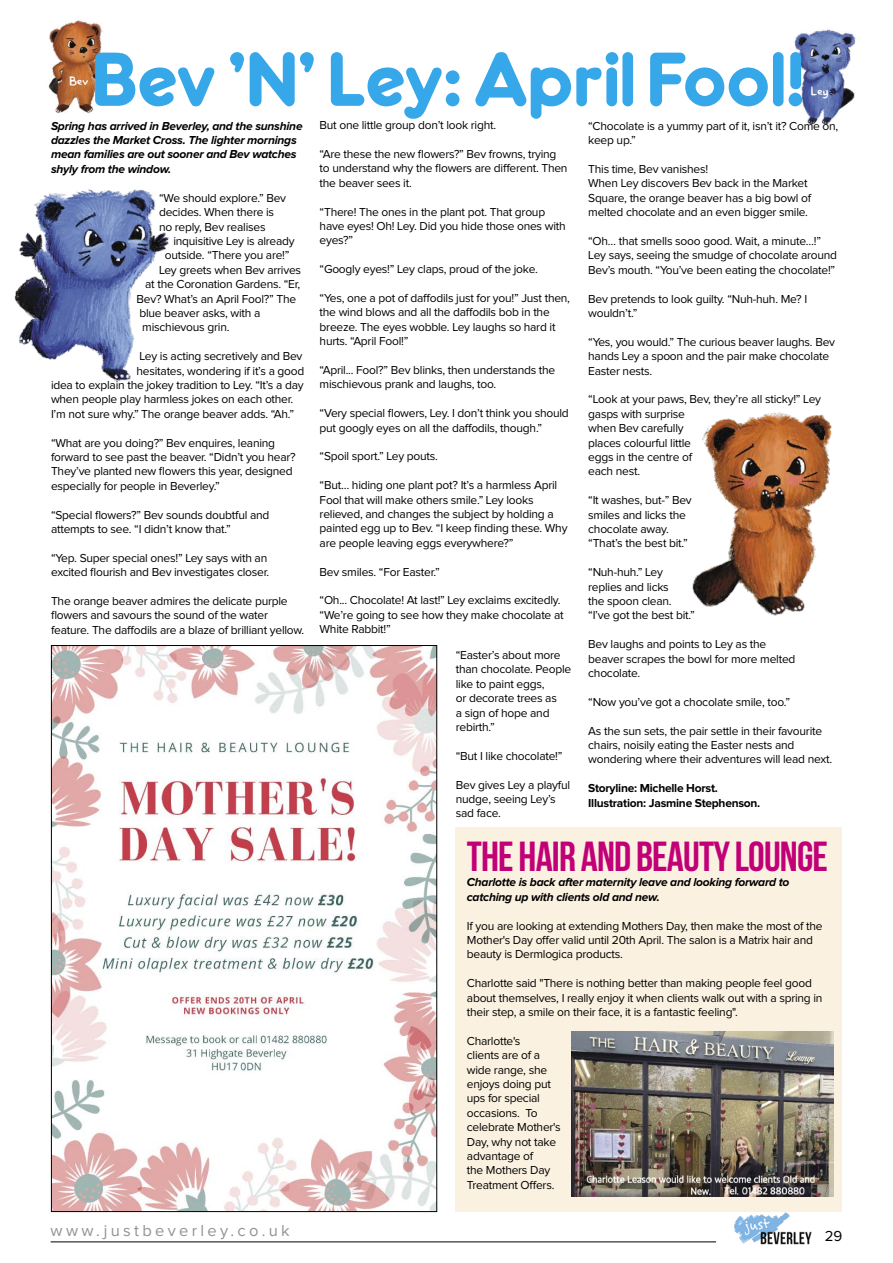
<style>
.page{position:relative;width:893px;height:1263px;background:#fff}
.page>*{position:absolute;margin:0;border:0;box-sizing:border-box;transform-origin:0 0}
.t1{font:500 67.5px "OPTI Frankfurter";color:#36a7e9}
.t2{font:42px "Bebas Neue";letter-spacing:-.02em;color:#c10077}
.t3{font:18px "Homer Simpson";letter-spacing:-.02em;color:#fff}
.t4{font:16.5px "Proxima Nova";letter-spacing:.2em;color:#939393}
.t5{font:15px "Proxima Nova";color:#000}
.t6{font:12px/14.4px "Proxima Nova";letter-spacing:-.02em;color:#000}
.t7{font:italic 700 12px/14.4px "Proxima Nova";letter-spacing:-.02em;color:#000}
.t8{font:700 12px/14.4px "Proxima Nova";letter-spacing:-.02em;color:#000}
</style>
<div class="page">
<img style="left:14px;top:189px;width:155px;height:193px">
<img style="left:48px;top:20px;width:55px;height:93px">
<img style="left:794px;top:29px;width:62px;height:96px">
<hr style="left:51px;top:1241px;width:665px;height:1px;background:#000">
<img style="left:734px;top:1212px;width:78px;height:33px">
<img style="left:692px;top:412px;width:140px;height:204px">
<div style="left:456px;top:828px;width:386px;height:384px;background:#fbf1e0"></div>
<img style="left:571px;top:1031px;width:262px;height:165px">
<img style="left:53px;top:647px;width:382px;height:563px">
<h1 class="t1" style="left:90px;top:32px;width:714px">Bev 'N' Ley: April Fool!</h1>
<h3 class="t3" style="left:69px;top:74px;width:21px">Bev</h3>
<h3 class="t3" style="left:811px;top:84px;width:19px">Ley</h3>
<p class="t7" style="left:51px;top:119px;width:253px">Spring has arrived in Beverley, and the sunshine dazzles the Market Cross. The lighter mornings mean families are out sooner and Bev watches shyly from the window.</p>
<p class="t6" style="left:159px;top:191px;width:129px">“We should explore.” Bev decides. When there is no reply, Bev realises</p>
<p class="t6" style="left:173px;top:234px;width:123px">inquisitive Ley is already</p>
<p class="t6" style="left:165px;top:249px;width:126px">outside. “There you are!”</p>
<p class="t6" style="left:159px;top:263px;width:144px">Ley greets when Bev arrives</p>
<p class="t6" style="left:145px;top:277px;width:157px">at the Coronation Gardens. “Er,</p>
<p class="t6" style="left:137px;top:292px;width:161px">Bev? What’s an April Fool?” The</p>
<p class="t6" style="left:139px;top:306px;width:122px">blue beaver asks, with a</p>
<p class="t6" style="left:142px;top:321px;width:89px">mischievous grin.</p>
<p class="t6" style="left:139px;top:349px;width:164px">Ley is acting secretively and Bev</p>
<p class="t6" style="left:137px;top:364px;width:169px">hesitates, wondering if it’s a good</p>
<p class="t6" style="left:51px;top:378px;width:254px">idea to explain the jokey tradition to Ley. “It’s a day</p>
<p class="t6" style="left:51px;top:393px;width:244px">when people play harmless jokes on each other.</p>
<p class="t6" style="left:51px;top:407px;width:245px">I’m not sure why.” The orange beaver adds. “Ah.”</p>
<p class="t6" style="left:51px;top:436px;width:246px">“What are you doing?” Bev enquires, leaning forward to see past the beaver. “Didn’t you hear?<br>They’ve planted new flowers this year, designed especially for people in Beverley.”</p>
<p class="t6" style="left:51px;top:508px;width:220px">“Special flowers?” Bev sounds doubtful and attempts to see. “I didn’t know that.”</p>
<p class="t6" style="left:51px;top:551px;width:220px">“Yep. Super special ones!” Ley says with an excited flourish and Bev investigates closer.</p>
<p class="t6" style="left:51px;top:594px;width:255px">The orange beaver admires the delicate purple flowers and savours the sound of the water feature. The daffodils are a blaze of brilliant yellow.</p>
<p class="t6" style="left:320px;top:118px;width:178px">But one little group don’t look right.</p>
<p class="t6" style="left:320px;top:147px;width:249px">“Are these the new flowers?” Bev frowns, trying to understand why the flowers are different. Then the beaver sees it.</p>
<p class="t6" style="left:320px;top:205px;width:248px">“There! The ones in the plant pot. That group have eyes! Oh! Ley. Did you hide those ones with eyes?”</p>
<p class="t6" style="left:320px;top:262px;width:220px">“Googly eyes!” Ley claps, proud of the joke.</p>
<p class="t6" style="left:320px;top:291px;width:252px">“Yes, one a pot of daffodils just for you!” Just then, the wind blows and all the daffodils bob in the breeze. The eyes wobble. Ley laughs so hard it hurts. “April Fool!”</p>
<p class="t6" style="left:320px;top:363px;width:237px">“April... Fool?” Bev blinks, then understands the mischievous prank and laughs, too.</p>
<p class="t6" style="left:320px;top:406px;width:251px">“Very special flowers, Ley. I don’t think you should put googly eyes on all the daffodils, though.”</p>
<p class="t6" style="left:320px;top:450px;width:120px">“Spoil sport.” Ley pouts.</p>
<p class="t6" style="left:320px;top:478px;width:249px">“But… hiding one plant pot? It’s a harmless April Fool that will make others smile.” Ley looks relieved, and changes the subject by holding a painted egg up to Bev. “I keep finding these. Why are people leaving eggs everywhere?”</p>
<p class="t6" style="left:320px;top:565px;width:122px">Bev smiles. “For Easter.”</p>
<p class="t6" style="left:320px;top:594px;width:245px">“Oh... Chocolate! At last!” Ley exclaims excitedly. “We’re going to see how they make chocolate at<br>White Rabbit!”</p>
<p class="t6" style="left:456px;top:648px;width:117px">“Easter’s about more than chocolate. People like to paint eggs,<br>or decorate trees as<br>a sign of hope and rebirth.”</p>
<p class="t6" style="left:456px;top:749px;width:108px">“But I like chocolate!”</p>
<p class="t6" style="left:456px;top:778px;width:116px">Bev gives Ley a playful nudge, seeing Ley’s sad face.</p>
<p class="t6" style="left:588px;top:119px;width:252px">“Chocolate is a yummy part of it, isn’t it? Come on, keep up.”</p>
<p class="t6" style="left:588px;top:162px;width:224px">This time, Bev vanishes!<br>When Ley discovers Bev back in the Market Square, the orange beaver has a big bowl of melted chocolate and an even bigger smile.</p>
<p class="t6" style="left:588px;top:234px;width:250px">“Oh… that smells sooo good. Wait, a minute…!”<br>Ley says, seeing the smudge of chocolate around<br>Bev’s mouth. “You’ve been eating the chocolate!”</p>
<p class="t6" style="left:588px;top:292px;width:221px">Bev pretends to look guilty. “Nuh-huh. Me? I wouldn’t.”</p>
<p class="t6" style="left:588px;top:335px;width:248px">“Yes, you would.” The curious beaver laughs. Bev hands Ley a spoon and the pair make chocolate<br>Easter nests.</p>
<p class="t6" style="left:588px;top:393px;width:234px">“Look at your paws, Bev, they’re all sticky!” Ley gasps with surprise<br>when Bev carefully<br>places colourful little<br>eggs in the centre of<br>each nest.</p>
<p class="t6" style="left:588px;top:493px;width:105px">“It washes, but-” Bev smiles and licks the chocolate away. “That’s the best bit.”</p>
<p class="t6" style="left:588px;top:565px;width:108px">“Nuh-huh.” Ley replies and licks<br>the spoon clean. “I’ve got the best bit.”</p>
<p class="t6" style="left:588px;top:637px;width:209px">Bev laughs and points to Ley as the beaver scrapes the bowl for more melted chocolate.</p>
<p class="t6" style="left:588px;top:695px;width:203px">“Now you’ve got a chocolate smile, too.”</p>
<p class="t6" style="left:588px;top:724px;width:246px">As the sun sets, the pair settle in their favourite chairs, noisily eating the Easter nests and wondering where their adventures will lead next.</p>
<p class="t8" style="left:588px;top:781px;width:174px">Storyline: Michelle Horst.<br>Illustration: Jasmine Stephenson.</p>
<h2 class="t2" style="left:467px;top:833px;width:363px">THE HAIR AND BEAUTY LOUNGE</h2>
<p class="t7" style="left:467px;top:876px;width:324px">Charlotte is back after maternity leave and looking forward to catching up with clients old and new.</p>
<p class="t6" style="left:467px;top:919px;width:357px">If you are looking at extending Mothers Day, then make the most of the<br>Mother's Day offer valid until 20th April. The salon is a Matrix hair and beauty is Dermlogica products.</p>
<p class="t6" style="left:467px;top:976px;width:357px">Charlotte said "There is nothing better than making people feel good about themselves, I really enjoy it when clients walk out with a spring in their step, a smile on their face, it is a fantastic feeling".</p>
<p class="t6" style="left:467px;top:1034px;width:95px">Charlotte's<br>clients are of a wide range, she enjoys doing put ups for special occasions. To celebrate Mother's<br>Day, why not take advantage of<br>the Mothers Day<br>Treatment Offers.</p>
<h3 class="t4" style="left:51px;top:1223px;width:241px">www.justbeverley.co.uk</h3>
<p class="t5" style="left:825px;top:1229px;width:19px">29</p>
</div>
